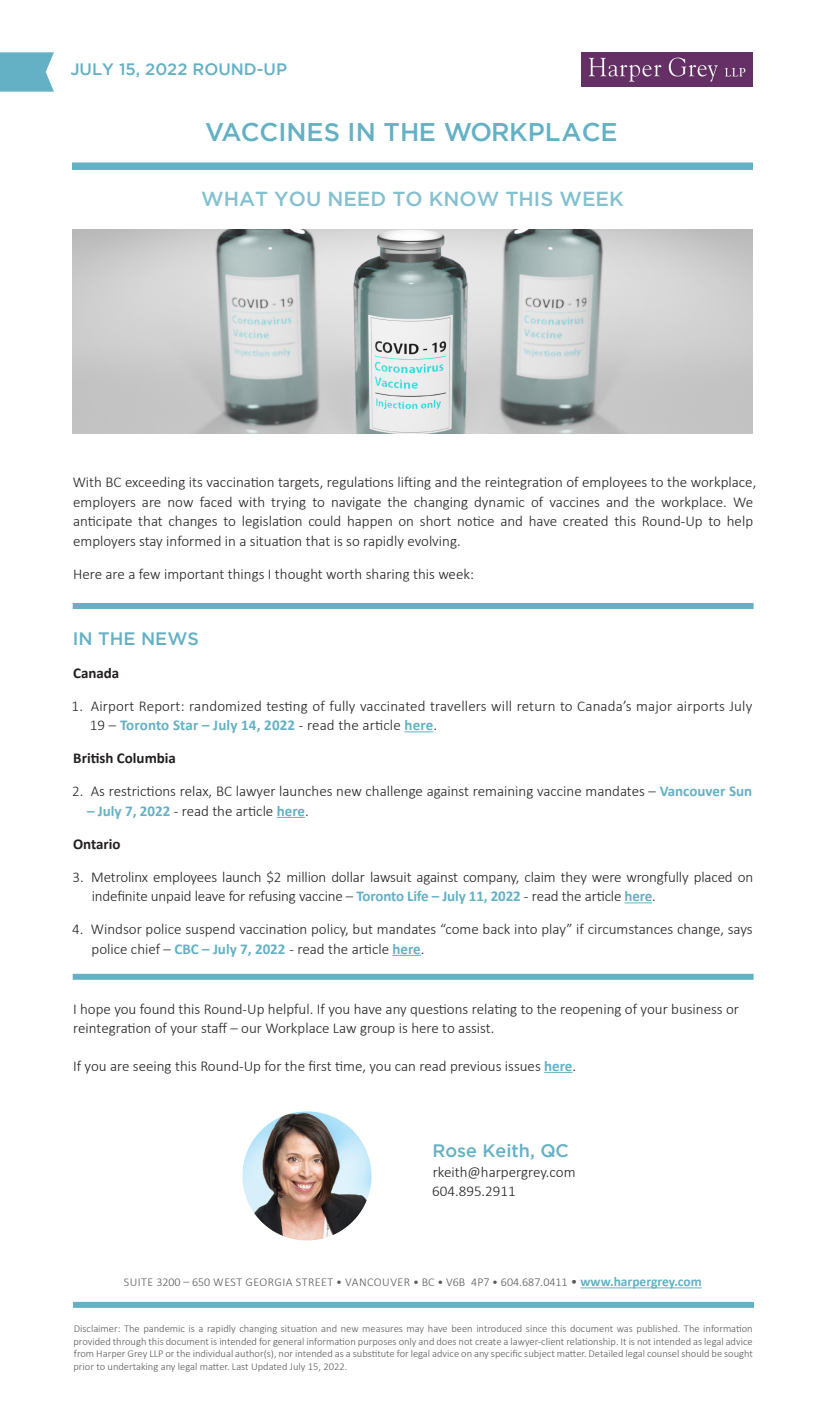
<style>
.page{position:relative;width:825px;height:1404px;background:#fff}
.page>*{position:absolute;margin:0;border:0;box-sizing:border-box;transform-origin:0 0}
.MainTitle{font:500 25.5px "Gotham";color:#64b0c4}
.Sub_1{font:500 20.25px "Gotham";color:#83c0d0}
.Sub_2{font:500 18px "Gotham";color:#64b0c4}
.Copy{font:500 18px "Gotham";color:#64b0c4}
.Top_title{font:500 16.5px "Gotham";color:#64b0c4}
.Copy-2{font:300 15px/19.5px "Calibri";color:#231f20}
.Copy_-_After_P__Rule{font:300 15px/19.5px "Calibri";color:#231f20}
.Sub_2-2{font:300 15px/19.5px "Calibri";color:#231f20}
.Copy-3{font:700 15px "Calibri";color:#231f20}
.Address{font:300 12px "Calibri";letter-spacing:.03em;color:#57585a}
.Disclaimer{font:300 10.5px/12.8px "Calibri";color:#57585a;text-align:justify}
.s1{font-weight:700;color:#64b0c4}
.s2{font-size:13.5px}
.s3{font-weight:700;font-size:13.5px;color:#64b0c4}
</style>
<div class="page">
<div style="left:72px;top:162px;width:681px;height:8px;background:#64b0c4"></div>
<svg style="left:0;top:52px;width:54px;height:40px;background:#72b7c9"></svg>
<svg style="left:404px;top:731px;width:29px;height:1px"></svg>
<svg style="left:277px;top:817px;width:28px;height:1px"></svg>
<svg style="left:624px;top:902px;width:28px;height:1px"></svg>
<svg style="left:392px;top:955px;width:29px;height:1px"></svg>
<svg style="left:544px;top:1072px;width:28px;height:1px"></svg>
<img style="left:581px;top:53px;width:172px;height:33px">
<img style="left:72px;top:230px;width:681px;height:203px">
<div style="left:73px;top:603px;width:681px;height:6px;background:#64b0c4"></div>
<div style="left:73px;top:974px;width:681px;height:6px;background:#64b0c4"></div>
<hr style="left:580px;top:1287px;width:122px;height:1px;background:#64b0c4">
<img style="left:242px;top:1112px;width:129px;height:128px">
<div style="left:73px;top:1302px;width:681px;height:6px;background:#64b0c4"></div>
<p class="Top_title" style="left:70px;top:60px;width:218px">JULY 15, 2022 ROUND-UP</p>
<p class="MainTitle" style="left:205px;top:118px;width:414px">VACCINES IN THE WORKPLACE</p>
<p class="Sub_1" style="left:201px;top:187px;width:424px">WHAT YOU NEED TO KNOW THIS WEEK</p>
<p class="Copy-2" style="left:73px;top:472px;width:685px">With BC exceeding its vaccination targets, regulations lifting and the reintegration of employees to the workplace, employers are now faced with trying to navigate the changing dynamic of vaccines and the workplace. We anticipate that changes to legislation could happen on short notice and have created this Round-Up to help employers stay informed in a situation that is so rapidly evolving.</p>
<p class="Copy-2" style="left:73px;top:564px;width:402px">Here are a few important things I thought worth sharing this week:</p>
<p class="Copy" style="left:73px;top:628px;width:128px">IN THE NEWS</p>
<p class="Copy-3" style="left:73px;top:662px;width:48px">Canada</p>
<p class="Copy-2" style="left:90px;top:696px;width:664px;text-indent:-18px">1. Airport Report: randomized testing of fully vaccinated travellers will return to Canada’s major airports July<br>19 – <span class="s1">Toronto Star – July 14, 2022</span> - read the article <span class="s1">here</span>.</p>
<p class="Copy-3" style="left:73px;top:748px;width:104px">British Columbia</p>
<p class="Copy-2" style="left:72px;top:781px;width:682px">2. As restrictions relax, BC lawyer launches new challenge against remaining vaccine mandates – <span class="s1">Vancouver Sun</span></p>
<p class="Copy-2" style="left:87px;top:801px;width:223px"><span class="s1">– July 7, 2022</span> - read the article <span class="s1">here</span>.</p>
<p class="Copy-3" style="left:73px;top:833px;width:49px">Ontario</p>
<p class="Copy-2" style="left:92px;top:867px;width:663px;text-indent:-19px">3. Metrolinx employees launch $2 million dollar lawsuit against company, claim they were wrongfully placed on indefinite unpaid leave for refusing vaccine – <span class="s1">Toronto Life – July 11, 2022</span> - read the article <span class="s1">here</span>.</p>
<p class="Copy-2" style="left:92px;top:919px;width:663px;text-indent:-19px">4. Windsor police suspend vaccination policy, but mandates “come back into play” if circumstances change, says police chief – <span class="s1">CBC – July 7, 2022</span> - read the article <span class="s1">here</span>.</p>
<p class="Copy_-_After_P__Rule" style="left:73px;top:999px;width:667px">I hope you found this Round-Up helpful. If you have any questions relating to the reopening of your business or reintegration of your staff – our Workplace Law group is here to assist.</p>
<p class="Copy_-_After_P__Rule" style="left:73px;top:1056px;width:504px">If you are seeing this Round-Up for the first time, you can read previous issues <span class="s1">here</span>.</p>
<p class="Sub_2" style="left:432px;top:1140px;width:138px">Rose Keith, QC</p>
<p class="Sub_2-2" style="left:432px;top:1162px;width:145px">rkeith@harpergrey.com<br>604.895.2911</p>
<p class="Address" style="left:124px;top:1275px;width:579px">SUITE 3200 – 650 WEST GEORGIA STREET • VANCOUVER • BC • V6B 4P7 • 604.687.0411 <span class="s2">•</span> <span class="s3">www.harpergrey.com</span></p>
<p class="Disclaimer" style="left:74px;top:1322px;width:681px">Disclaimer: The pandemic is a rapidly changing situation and new measures may have been introduced since this document was published. The information provided through this document is intended for general information purposes only and does not create a lawyer-client relationship. It is not intended as legal advice from Harper Grey LLP or the individual author(s), nor intended as a substitute for legal advice on any specific subject matter. Detailed legal counsel should be sought prior to undertaking any legal matter. Last Updated July 15, 2022.</p>
</div>
